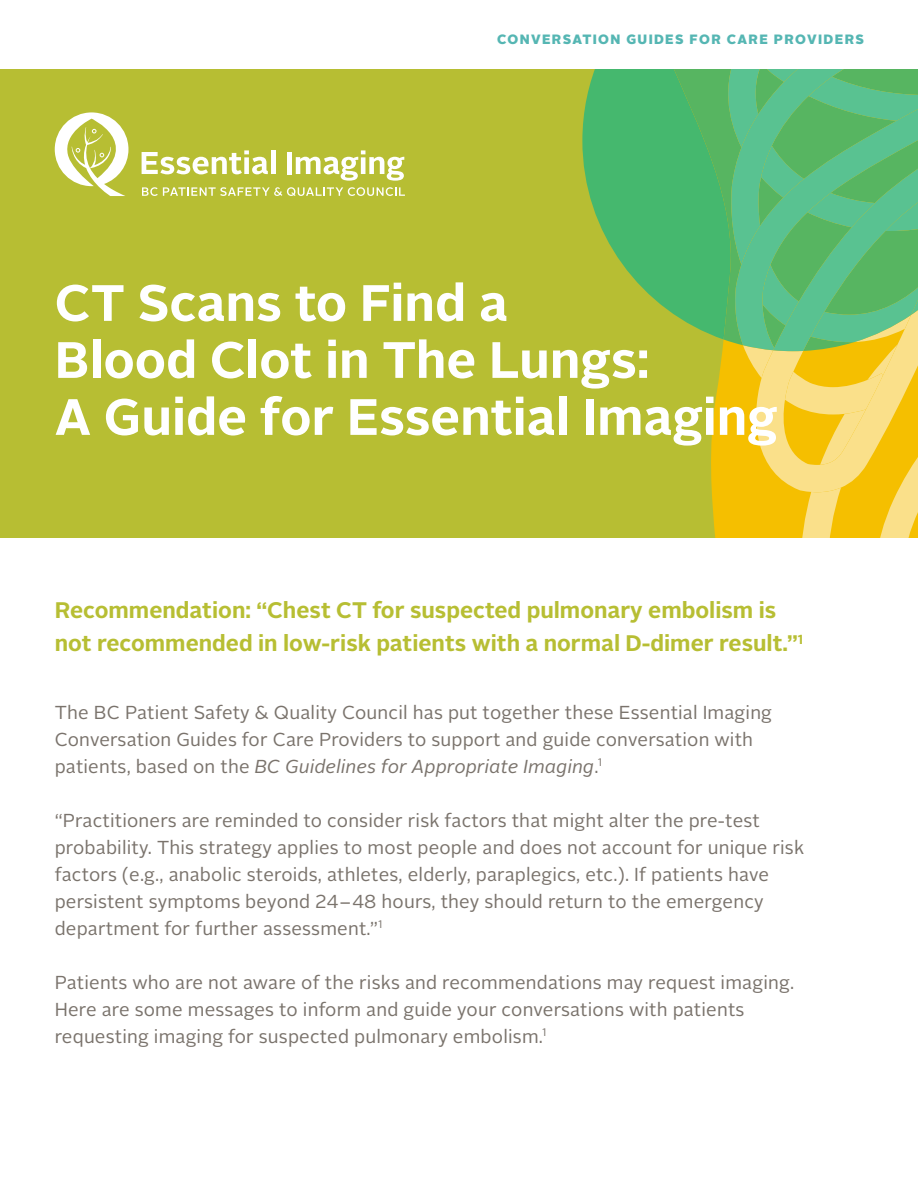
<style>
.page{position:relative;width:918px;height:1188px;background:#fff}
.page>*{position:absolute;margin:0;border:0;box-sizing:border-box;transform-origin:0 0}
.t1{font:700 51px/57px "Alright Sans";color:#fff}
.Recommendation{font:700 22.5px/33px "Alright Sans";color:#b7be33}
.Intro_Text{font:18.75px/27px "Alright Sans";letter-spacing:.01em;color:#7a736c}
.t2{font:900 13.5px "Alright Sans";letter-spacing:.1em;color:#55b6b3}
.s1{font-style:italic}
</style>
<div class="page">
<div style="left:0;top:70px;width:918px;height:468px;background:#b7be33"></div>
<svg style="left:582px;top:70px;width:336px;height:468px"></svg>
<svg style="left:55px;top:112px;width:350px;height:84px"></svg>
<p class="t2" style="left:497px;top:29px;width:368px">CONVERSATION GUIDES FOR CARE PROVIDERS</p>
<p class="t1" style="left:55px;top:275px;width:724px">CT Scans to Find a<br>Blood Clot in The Lungs:<br>A Guide for Essential Imaging</p>
<p class="Recommendation" style="left:55px;top:594px;width:750px">Recommendation: “Chest CT for suspected pulmonary embolism is not recommended in low-risk patients with a normal D-dimer result.”<sup>1</sup></p>
<p class="Intro_Text" style="left:55px;top:699px;width:719px">The BC Patient Safety &amp; Quality Council has put together these Essential Imaging<br>Conversation Guides for Care Providers to support and guide conversation with patients, based on the <span class="s1">BC Guidelines for Appropriate Imaging</span>.<sup>1</sup></p>
<p class="Intro_Text" style="left:55px;top:807px;width:751px">“Practitioners are reminded to consider risk factors that might alter the pre-test probability. This strategy applies to most people and does not account for unique risk factors (e.g., anabolic steroids, athletes, elderly, paraplegics, etc.). If patients have persistent symptoms beyond 24 – 48 hours, they should return to the emergency department for further assessment.”<sup>1</sup></p>
<p class="Intro_Text" style="left:55px;top:969px;width:741px">Patients who are not aware of the risks and recommendations may request imaging.<br>Here are some messages to inform and guide your conversations with patients requesting imaging for suspected pulmonary embolism.<sup>1</sup></p>
</div>
